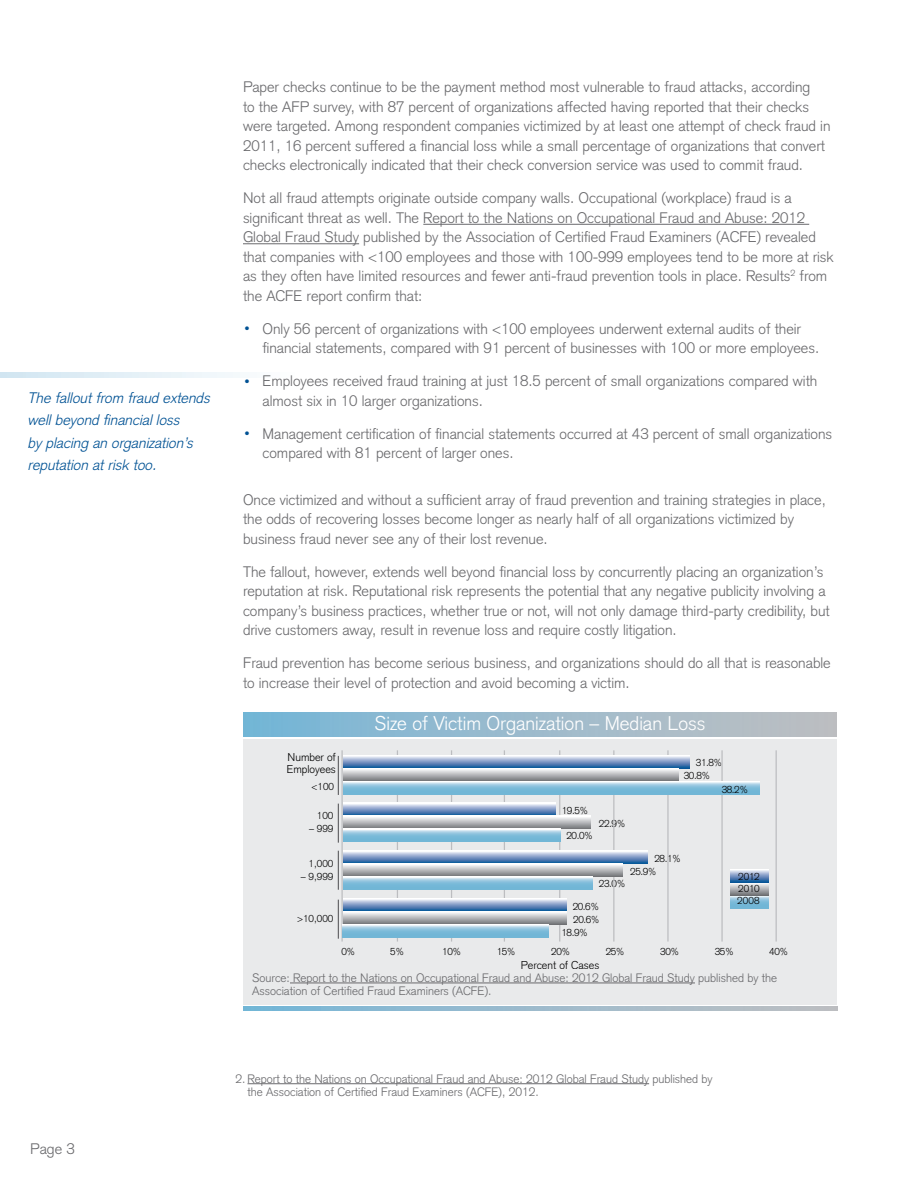
<style>
.page{position:relative;width:918px;height:1188px;background:#fff}
.page>*{position:absolute;margin:0;border:0;box-sizing:border-box;transform-origin:0 0}
.Table_Title{font:300 19.5px "Akzidenz Grotesk";color:#fff}
.Body{font:300 15px/19.5px "Akzidenz Grotesk";color:#69696c}
.Bullet{font:300 15px/19.5px "Akzidenz Grotesk";color:#69696c}
.Bullet_Last{font:300 15px/19.5px "Akzidenz Grotesk";color:#69696c}
.Call_out{font:italic 300 15px/22.5px "Akzidenz Grotesk";color:#005294}
.t1{font:300 12px/13.5px "Akzidenz Grotesk";color:#69696c}
.t2{font:300 11.1px/12.5px "Akzidenz Grotesk";color:#000}
.t3{font:300 9.9px/12.5px "Akzidenz Grotesk";letter-spacing:-.04em;color:#000}
.s1{font-size:10.5px;color:#005294}
</style>
<div class="page">
<svg style="left:0;top:372px;width:240px;height:5px"></svg>
<hr style="left:423px;top:224px;width:386px;height:1px;background:#69696c">
<hr style="left:243px;top:243px;width:116px;height:1px;background:#69696c">
<hr style="left:248px;top:1083px;width:401px;height:1px;background:#69696c">
<div style="left:243px;top:713px;width:594px;height:23px;background:linear-gradient(to right,#76b6d7,#c1bfc1)"></div>
<div style="left:244px;top:739px;width:593px;height:265px;background:#e9eaeb"></div>
<svg style="left:244px;top:1006px;width:594px;height:5px;background:#9bbacc"></svg>
<hr style="left:290px;top:983px;width:405px;height:1px;background:#69696c">
<hr style="left:338px;top:756px;width:1px;height:39px;background:#69696c">
<hr style="left:338px;top:804px;width:1px;height:39px;background:#69696c">
<hr style="left:338px;top:851px;width:1px;height:39px;background:#69696c">
<hr style="left:338px;top:900px;width:1px;height:39px;background:#69696c">
<hr style="left:341px;top:750px;width:2px;height:192px;background:#bcbdc0">
<hr style="left:397px;top:750px;width:1px;height:192px;background:#bcbdc0">
<hr style="left:451px;top:750px;width:1px;height:192px;background:#bcbdc0">
<hr style="left:504px;top:750px;width:1px;height:192px;background:#bcbdc0">
<hr style="left:559px;top:750px;width:1px;height:192px;background:#bcbdc0">
<hr style="left:613px;top:750px;width:1px;height:192px;background:#bcbdc0">
<hr style="left:667px;top:750px;width:2px;height:192px;background:#bcbdc0">
<hr style="left:721px;top:750px;width:2px;height:192px;background:#bcbdc0">
<hr style="left:776px;top:750px;width:1px;height:192px;background:#bcbdc0">
<svg style="left:343px;top:755px;width:347px;height:13px;background:#87a3ca"></svg>
<svg style="left:343px;top:768px;width:336px;height:13px"></svg>
<svg style="left:343px;top:781px;width:416px;height:13px;background:#97c8e0"></svg>
<svg style="left:343px;top:803px;width:212px;height:13px;background:#94adcf"></svg>
<svg style="left:343px;top:816px;width:248px;height:13px"></svg>
<svg style="left:343px;top:829px;width:217px;height:13px;background:#93c6df"></svg>
<svg style="left:343px;top:851px;width:304px;height:13px;background:#8ca8cc"></svg>
<svg style="left:343px;top:864px;width:280px;height:13px"></svg>
<svg style="left:343px;top:876px;width:249px;height:14px;background:#98c9e1"></svg>
<svg style="left:343px;top:898px;width:224px;height:13px"></svg>
<svg style="left:343px;top:911px;width:223px;height:13px"></svg>
<svg style="left:343px;top:924px;width:205px;height:13px;background:#98c9e0"></svg>
<svg style="left:730px;top:895px;width:39px;height:13px"></svg>
<svg style="left:730px;top:882px;width:39px;height:13px"></svg>
<svg style="left:730px;top:869px;width:39px;height:13px"></svg>
<p class="Call_out" style="left:28px;top:386px;width:187px">The falloutfrom fraud extends wellbeyond financialloss<br>by placing an organization’s reputation atrisk too.</p>
<p class="Body" style="left:243px;top:77px;width:589px">Paper checks continue to be the payment method most vulnerable to fraud attacks, according<br>to the AFP survey, with 87 percent of organizations affected having reported that their checks were targeted. Among respondent companies victimized by at least one attempt of check fraud in 2011, 16 percent suffered a financial loss while a small percentage of organizations that convert checks electronically indicated that their check conversion service was used to commit fraud.</p>
<p class="Body" style="left:243px;top:188px;width:592px">Not all fraud attempts originate outside company walls. Occupational (workplace) fraud is a significant threat as well. The Report to the Nations on Occupational Fraud and Abuse: 2012<br>Global Fraud Study published by the Association of Certified Fraud Examiners (ACFE) revealed that companies with &lt;100 employees and those with 100-999 employees tend to be more at risk as they often have limited resources and fewer anti-fraud prevention tools in place. Results<sup>2</sup> from the ACFE report confirm that:</p>
<p class="Bullet" style="left:263px;top:319px;width:558px;text-indent:-18px"><span class="s1">•</span> Only 56 percent of organizations with &lt;100 employees underwent external audits of their financial statements, compared with 91 percent of businesses with 100 or more employees.</p>
<p class="Bullet" style="left:263px;top:371px;width:556px;text-indent:-18px"><span class="s1">•</span> Employees received fraud training at just 18.5 percent of small organizations compared with almost six in 10 larger organizations.</p>
<p class="Bullet_Last" style="left:263px;top:424px;width:571px;text-indent:-18px"><span class="s1">•</span> Management certification of financial statements occurred at 43 percent of small organizations compared with 81 percent of larger ones.</p>
<p class="Body" style="left:243px;top:490px;width:584px">Once victimized and without a sufficient array of fraud prevention and training strategies in place, the odds of recovering losses become longer as nearly half of all organizations victimized by business fraud never see any of their lost revenue.</p>
<p class="Body" style="left:243px;top:562px;width:588px">The fallout, however, extends well beyond financial loss by concurrently placing an organization’s reputation at risk. Reputational risk represents the potential that any negative publicity involving a company’s business practices, whether true or not, will not only damage third-party credibility, but drive customers away, result in revenue loss and require costly litigation.</p>
<p class="Body" style="left:243px;top:653px;width:589px">Fraud prevention has become serious business, and organizations should do all that is reasonable to increase their level of protection and avoid becoming a victim.</p>
<p class="t2" style="left:287px;top:751px;width:51px">Number of<br>Employees</p>
<p class="t3" style="left:312px;top:780px;width:24px">&lt;100</p>
<p class="t3" style="left:317px;top:810px;width:18px">100</p>
<p class="t3" style="left:309px;top:822px;width:26px">– 999</p>
<p class="t3" style="left:309px;top:858px;width:26px">1,000</p>
<p class="t3" style="left:301px;top:870px;width:34px">– 9,999</p>
<p class="t3" style="left:297px;top:912px;width:38px">&gt;10,000</p>
<p class="Table_Title" style="left:375px;top:712px;width:332px">Size of Victim Organization – Median Loss</p>
<p class="t3" style="left:684px;top:757px;width:40px;text-indent:12px">31.8%<br>30.8%</p>
<p class="t3" style="left:562px;top:804px;width:28px">19.5%</p>
<p class="t3" style="left:599px;top:817px;width:28px">22.9%</p>
<p class="t3" style="left:566px;top:830px;width:28px">20.0%</p>
<p class="t3" style="left:630px;top:852px;width:52px;line-height:13px;text-indent:24px">28.1%<br>25.9%</p>
<p class="t3" style="left:599px;top:877px;width:28px">23.0%</p>
<p class="t3" style="left:573px;top:900px;width:28px">20.6%</p>
<p class="t3" style="left:573px;top:913px;width:28px">20.6%</p>
<p class="t3" style="left:562px;top:927px;width:28px">18.9%</p>
<p class="t3" style="left:722px;top:783px;width:28px">38.2%</p>
<p class="t3" style="left:737px;top:870px;width:24px;text-align:justify">2012<br>2010<br>2008</p>
<p class="t3" style="left:341px;top:945px;width:15px">0%</p>
<p class="t3" style="left:390px;top:945px;width:15px">5%</p>
<p class="t3" style="left:442px;top:945px;width:21px">10%</p>
<p class="t3" style="left:497px;top:945px;width:21px">15%</p>
<p class="t3" style="left:551px;top:945px;width:21px">20%</p>
<p class="t3" style="left:606px;top:945px;width:21px">25%</p>
<p class="t3" style="left:660px;top:945px;width:21px">30%</p>
<p class="t3" style="left:715px;top:945px;width:21px">35%</p>
<p class="t3" style="left:769px;top:945px;width:21px">40%</p>
<p class="t2" style="left:521px;top:959px;width:80px">Percent of Cases</p>
<p class="t1" style="left:252px;top:971px;width:526px">Source: Report to the Nations on Occupational Fraud and Abuse: 2012 Global Fraud Study published by the<br>Association of Certified Fraud Examiners (ACFE).</p>
<p class="Body" style="left:30px;top:1139px;width:46px">Page 3</p>
<p class="t1" style="left:248px;top:1072px;width:467px;text-indent:-12px">2. Report to the Nations on Occupational Fraud and Abuse: 2012 Global Fraud Study published by the Association of Certified Fraud Examiners (ACFE), 2012.</p>
</div>
